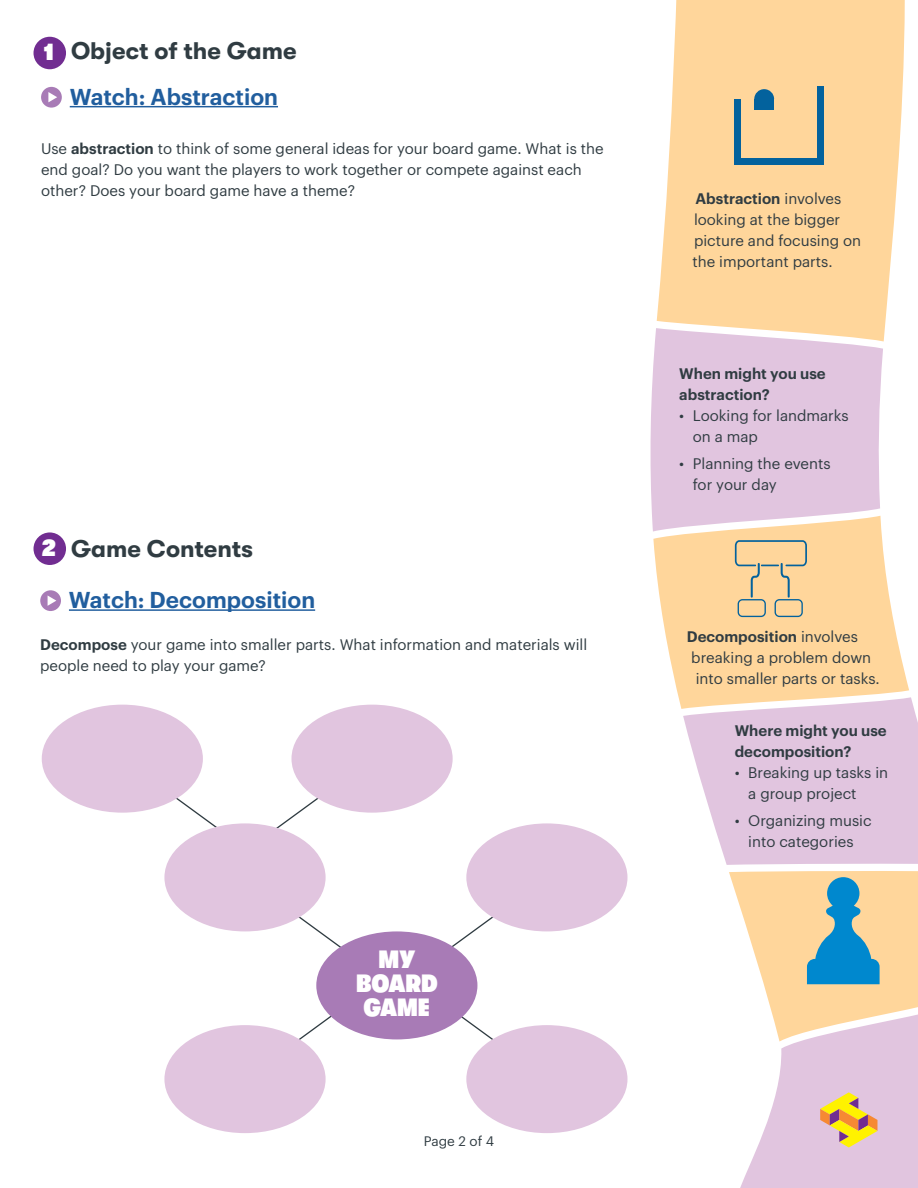
<style>
.page{position:relative;width:918px;height:1188px;background:#fff}
.page>*{position:absolute;margin:0;border:0;box-sizing:border-box;transform-origin:0 0}
.t1{font:800 condensed 24.9px/24.3px "GT Walsheim";color:#fff;text-align:center}
.t2{font:700 24px "GT Walsheim";color:#303c42}
.t3{font:800 condensed 24px "GT Walsheim";color:#fff}
.t4{font:600 22.5px "Graphik";color:#215e9e}
.t5{font:15px/21px "Graphik";color:#303c42}
.t6{font:600 15px/21px "Graphik";color:#303c42}
.t7{font:13.5px "Graphik";color:#303c42}
.s1{font-weight:600}
.s2{font-weight:400}
</style>
<div class="page">
<svg style="left:657px;top:0;width:248px;height:341px;background:#fed9a3"></svg>
<svg style="left:650px;top:328px;width:233px;height:202px;background:#e3c8df"></svg>
<svg style="left:653px;top:516px;width:256px;height:193px;fill:#ffd69b"></svg>
<svg style="left:683px;top:697px;width:235px;height:168px;background:#e5cce1"></svg>
<div style="left:291px;top:705px;width:162px;height:108px;background:#e1c5df;border-radius:50%"></div>
<svg style="left:176px;top:757px;width:198px;height:71px"></svg>
<div style="left:42px;top:705px;width:161px;height:108px;background:#e1c5df;border-radius:50%"></div>
<svg style="left:256px;top:991px;width:112px;height:49px"></svg>
<svg style="left:423px;top:988px;width:113px;height:52px"></svg>
<svg style="left:437px;top:887px;width:112px;height:82px"></svg>
<svg style="left:243px;top:890px;width:97px;height:57px"></svg>
<div style="left:316px;top:931px;width:161px;height:108px;background:#a87bb6;border-radius:50%"></div>
<div style="left:164px;top:823px;width:162px;height:108px;background:#e1c5df;border-radius:50%"></div>
<div style="left:466px;top:823px;width:161px;height:108px;background:#e1c5df;border-radius:50%"></div>
<div style="left:466px;top:1025px;width:161px;height:108px;background:#e1c5df;border-radius:50%"></div>
<div style="left:164px;top:1025px;width:162px;height:108px;background:#e1c5df;border-radius:50%"></div>
<hr style="left:70px;top:106px;width:208px;height:1px;background:#215e9e">
<div style="left:41px;top:87px;width:21px;height:21px;background:#a87bb6;border-radius:50%"></div>
<svg style="left:48px;top:92px;width:9px;height:10px"></svg>
<svg style="left:735px;top:540px;width:72px;height:77px;background:#e1c89b"></svg>
<div style="left:754px;top:99px;width:20px;height:10px;background:#03629d"></div>
<svg style="left:754px;top:89px;width:20px;height:10px"></svg>
<div style="left:735px;top:99px;width:6px;height:66px;background:#03629d"></div>
<div style="left:817px;top:86px;width:6px;height:79px;background:#03629d"></div>
<div style="left:740px;top:159px;width:83px;height:6px;background:#03629d"></div>
<hr style="left:69px;top:609px;width:246px;height:2px;background:#215e9e">
<div style="left:40px;top:590px;width:21px;height:21px;background:#a87bb6;border-radius:50%"></div>
<svg style="left:48px;top:596px;width:8px;height:10px"></svg>
<div style="left:34px;top:37px;width:32px;height:32px;background:#712d91;border-radius:50%"></div>
<div style="left:34px;top:532px;width:32px;height:33px;background:#712d91;border-radius:50%"></div>
<svg style="left:729px;top:871px;width:189px;height:317px"></svg>
<h2 class="t2" style="left:71px;top:37px;width:227px">Object of the Game</h2>
<h3 class="t4" style="left:70px;top:79px;width:210px">Watch: Abstraction</h3>
<p class="t5" style="left:41px;top:137px;width:564px">Use <span class="s1">abstraction</span> to think of some general ideas for your board game. What is the end goal? Do you want the players to work together or compete against each other? Does your board game have a theme?</p>
<h2 class="t3" style="left:44px;top:39px;width:12px">1</h2>
<h2 class="t3" style="left:42px;top:534px;width:16px">2</h2>
<h2 class="t2" style="left:71px;top:535px;width:184px">Game Contents</h2>
<h3 class="t4" style="left:69px;top:583px;width:248px">Watch: Decomposition</h3>
<p class="t5" style="left:40px;top:633px;width:548px"><span class="s1">Decompose</span> your game into smaller parts. What information and materials will people need to play your game?</p>
<h1 class="t1" style="left:356px;top:947px;width:83px">MY<br>BOARD<br>GAME</h1>
<p class="t7" style="left:424px;top:1131px;width:72px">Page 2 of 4</p>
<p class="t5" style="left:693px;top:187px;width:170px"><span class="s1">Abstraction</span> involves looking at the bigger picture and focusing on the important parts.</p>
<p class="t6" style="left:679px;top:362px;width:148px">When might you use abstraction?</p>
<p class="t5" style="left:693px;top:404px;width:157px;text-indent:-14px">• Looking for landmarks on a map</p>
<p class="t5" style="left:693px;top:452px;width:139px;text-indent:-14px">• Planning the events for your day</p>
<p class="t6" style="left:687px;top:625px;width:173px">Decomposition <span class="s2">involves</span></p>
<p class="t5" style="left:691px;top:646px;width:181px">breaking a problem down</p>
<p class="t5" style="left:696px;top:667px;width:186px">into smaller parts or tasks.</p>
<p class="t6" style="left:735px;top:719px;width:153px">Where might you use decomposition?</p>
<p class="t5" style="left:748px;top:761px;width:141px;text-indent:-14px">• Breaking up tasks in a group project</p>
<p class="t5" style="left:735px;top:809px;width:138px;text-align:center">• Organizing music into categories</p>
</div>
